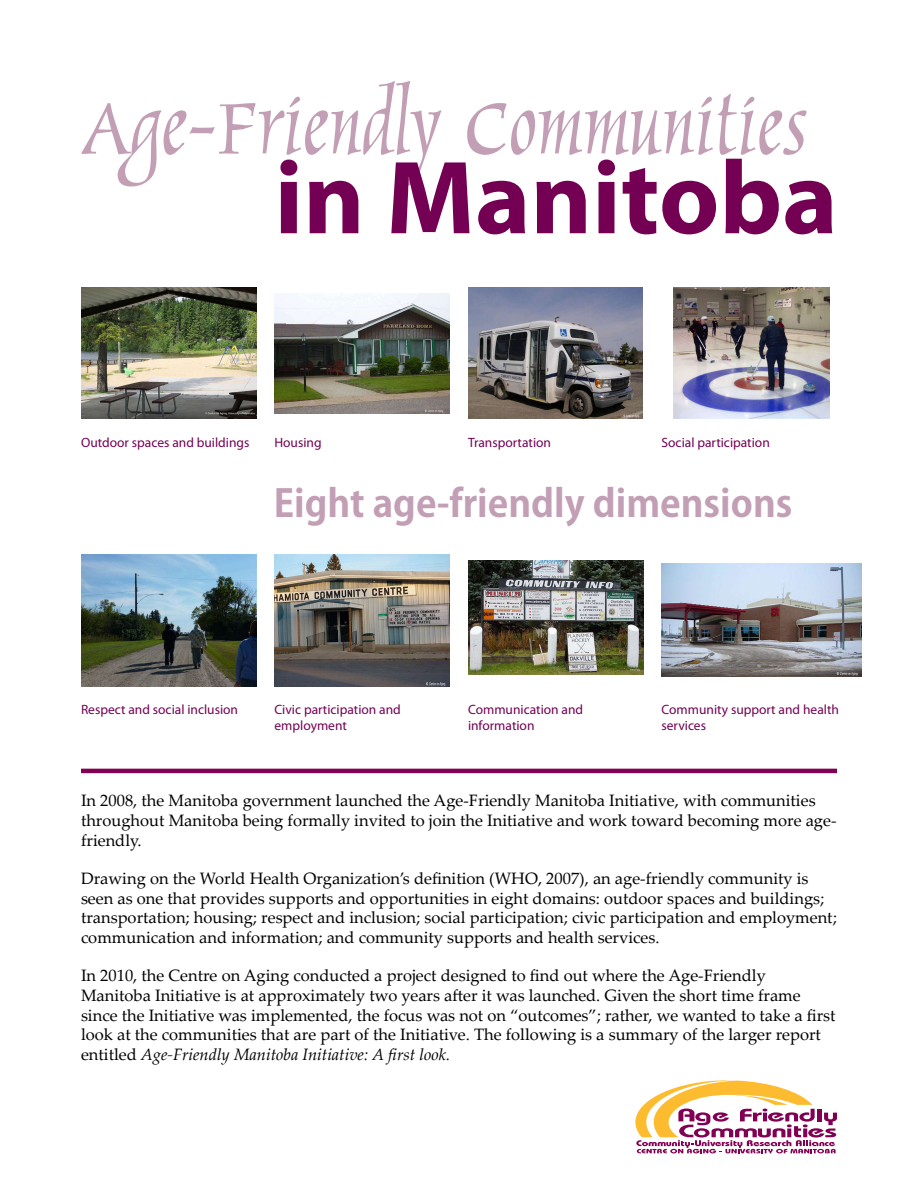
<style>
.page{position:relative;width:918px;height:1188px;background:#fff}
.page>*{position:absolute;margin:0;border:0;box-sizing:border-box;transform-origin:0 0}
.t1{font:109.5px "Marigold";color:#c39fb6}
.t2{font:700 105px "Myriad Pro";color:#740054}
.t3{font:700 37.5px "Koz Go Pro";color:#c39fb6}
.t4{font:16.5px/19.8px "Palatino Linotype";color:#000}
.t5{font:13.5px/16.2px "Myriad Pro";color:#740054}
.s1{font-style:italic}
</style>
<div class="page">
<img style="left:81px;top:287px;width:175px;height:132px">
<img style="left:468px;top:287px;width:175px;height:131px">
<img style="left:274px;top:293px;width:176px;height:120px">
<img style="left:673px;top:287px;width:157px;height:131px">
<img style="left:81px;top:554px;width:175px;height:132px">
<img style="left:274px;top:554px;width:176px;height:132px">
<img style="left:468px;top:561px;width:176px;height:114px">
<img style="left:662px;top:563px;width:199px;height:113px">
<hr style="left:81px;top:769px;width:756px;height:4px;background:#820053">
<svg style="left:635px;top:1080px;width:202px;height:73px"></svg>
<h1 class="t1" style="left:81px;top:62px;width:726px">Age-Friendly Communities</h1>
<h2 class="t2" style="left:274px;top:129px;width:565px">in Manitoba</h2>
<p class="t5" style="left:81px;top:434px;width:170px">Outdoor spaces and buildings</p>
<p class="t5" style="left:274px;top:434px;width:49px">Housing</p>
<p class="t5" style="left:468px;top:434px;width:85px">Transportation</p>
<p class="t5" style="left:662px;top:434px;width:110px">Social participation</p>
<h3 class="t3" style="left:274px;top:479px;width:520px">Eight age-friendly dimensions</h3>
<p class="t5" style="left:81px;top:701px;width:159px">Respect and social inclusion</p>
<p class="t5" style="left:274px;top:701px;width:128px">Civic participation and employment</p>
<p class="t5" style="left:468px;top:701px;width:117px">Communication and information</p>
<p class="t5" style="left:662px;top:701px;width:179px">Community support and health services</p>
<p class="t4" style="left:81px;top:790px;width:757px">In 2008, the Manitoba government launched the Age-Friendly Manitoba Initiative, with communities throughout Manitoba being formally invited to join the Initiative and work toward becoming more age&shy;friendly.</p>
<p class="t4" style="left:81px;top:868px;width:757px">Drawing on the World Health Organization’s definition (WHO, 2007), an age-friendly community is seen as one that provides supports and opportunities in eight domains: outdoor spaces and buildings; transportation; housing; respect and inclusion; social participation; civic participation and employment; communication and information; and community supports and health services.</p>
<p class="t4" style="left:81px;top:965px;width:756px">In 2010, the Centre on Aging conducted a project designed to find out where the Age-Friendly Manitoba Initiative is at approximately two years after it was launched. Given the short time frame since the Initiative was implemented, the focus was not on “outcomes”; rather, we wanted to take a first look at the communities that are part of the Initiative. The following is a summary of the larger report entitled <span class="s1">Age-Friendly Manitoba Initiative: A first look.</span></p>
</div>
